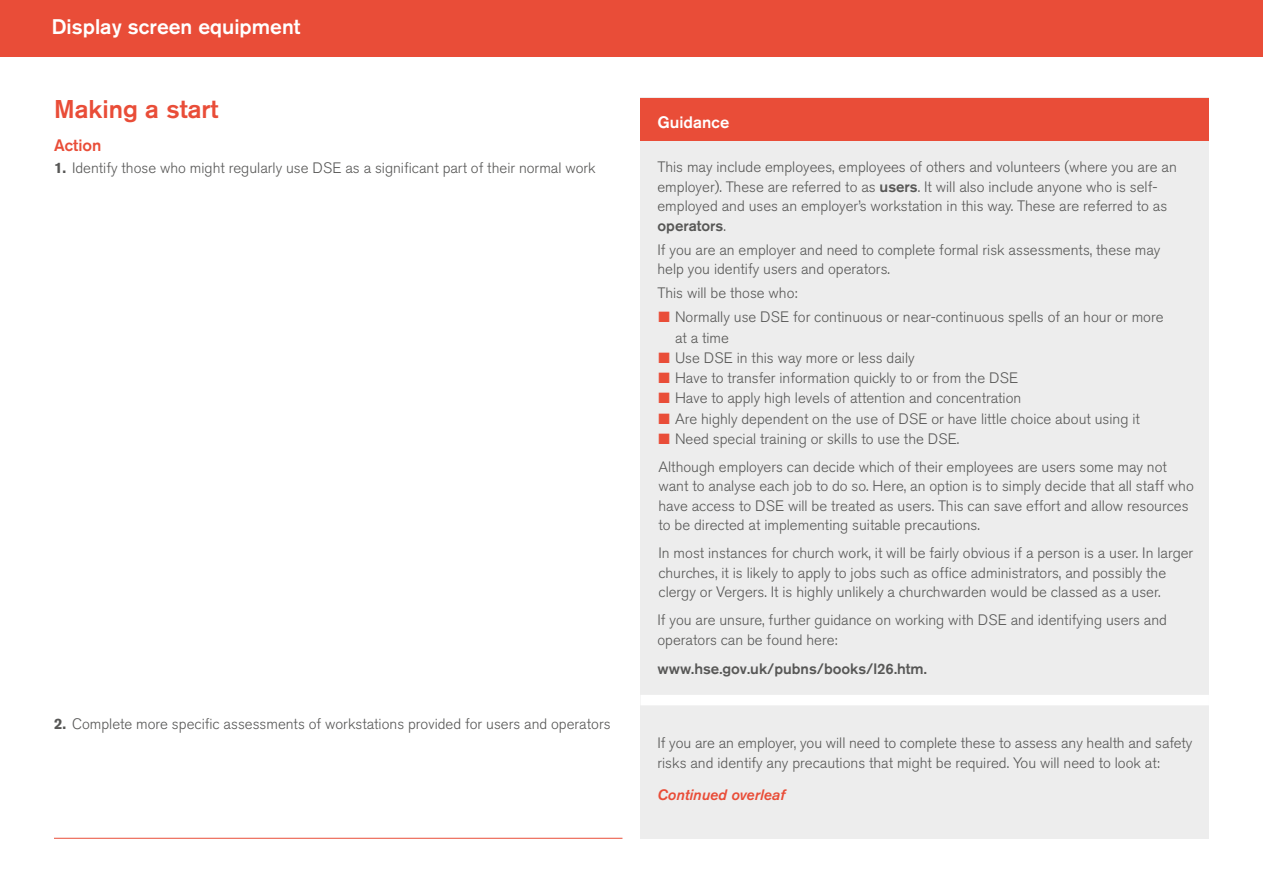
<style>
.page{position:relative;width:1263px;height:893px;background:#fff}
.page>*{position:absolute;margin:0;border:0;box-sizing:border-box;transform-origin:0 0}
.t1{font:500 25.5px "Akzidenz Grotesk BQ";color:#e94d38}
.t2{font:500 21px "Akzidenz Grotesk BQ";color:#fff}
.t3{font:500 16.5px "Akzidenz Grotesk BQ";color:#fff}
.t4{font:500 16.5px "Akzidenz Grotesk BQ";color:#e94d38}
.t5{font:300 15px/19.5px "Akzidenz Grotesk BQ";color:#575756}
.t6{font:500 15px "Akzidenz Grotesk BQ";color:#575756}
.t7{font:italic 15px "Akzidenz Grotesk BQ Med";color:#e94d38}
.s1{font-weight:700}
.s2{font-weight:500}
.s3{color:#e94d38}
</style>
<div class="page">
<hr style="left:54px;top:838px;width:568px;height:1px;background:#e94d38">
<div style="left:0;top:0;width:1263px;height:56px;background:#e94d38"></div>
<div style="left:640px;top:98px;width:569px;height:741px;background:#ededed"></div>
<div style="left:640px;top:695px;width:569px;height:10px;background:#fff"></div>
<div style="left:640px;top:98px;width:569px;height:42px;background:#e94d38"></div>
<h2 class="t2" style="left:52px;top:14px;width:250px">Display screen equipment</h2>
<h1 class="t1" style="left:54px;top:93px;width:166px">Making a start</h1>
<p class="t4" style="left:54px;top:135px;width:49px">Action</p>
<p class="t5" style="left:54px;top:158px;width:543px"><span class="s1">1.</span> Identify those who might regularly use DSE as a significant part of their normal work</p>
<p class="t5" style="left:54px;top:715px;width:558px"><span class="s1">2.</span> Complete more specific assessments of workstations provided for users and operators</p>
<p class="t3" style="left:657px;top:112px;width:73px">Guidance</p>
<p class="t5" style="left:657px;top:158px;width:521px">This may include employees, employees of others and volunteers (where you are an employer). These are referred to as <span class="s2">users</span>. It will also include anyone who is self&shy;employed and uses an employer’s workstation in this way. These are referred to as <span class="s2">operators</span>.</p>
<p class="t5" style="left:657px;top:240px;width:504px">If you are an employer and need to complete formal risk assessments, these may help you identify users and operators.</p>
<p class="t5" style="left:657px;top:283px;width:142px">This will be those who:</p>
<p class="t5" style="left:675px;top:307px;width:490px;line-height:20.2px;text-indent:-16px"><span class="s3">■</span> Normally use DSE for continuous or near-continuous spells of an hour or more at a time</p>
<p class="t5" style="left:658px;top:348px;width:258px"><span class="s3">■</span> Use DSE in this way more or less daily</p>
<p class="t5" style="left:658px;top:368px;width:361px"><span class="s3">■</span> Have to transfer information quickly to or from the DSE</p>
<p class="t5" style="left:658px;top:389px;width:364px"><span class="s3">■</span> Have to apply high levels of attention and concentration</p>
<p class="t5" style="left:658px;top:409px;width:483px"><span class="s3">■</span> Are highly dependent on the use of DSE or have little choice about using it</p>
<p class="t5" style="left:658px;top:425px;width:510px;line-height:28px"><span class="s3">■</span> Need special training or skills to use the DSE.<br>Although employers can decide which of their employees are users some may not</p>
<p class="t5" style="left:658px;top:477px;width:537px">want to analyse each job to do so. Here, an option is to simply decide that all staff who have access to DSE will be treated as users. This can save effort and allow resources to be directed at implementing suitable precautions.</p>
<p class="t5" style="left:658px;top:544px;width:536px">In most instances for church work, it will be fairly obvious if a person is a user. In larger churches, it is likely to apply to jobs such as office administrators, and possibly the clergy or Vergers. It is highly unlikely a churchwarden would be classed as a user.</p>
<p class="t5" style="left:657px;top:611px;width:511px">If you are unsure, further guidance on working with DSE and identifying users and operators can be found here:</p>
<p class="t6" style="left:657px;top:659px;width:271px">www.hse.gov.uk/pubns/books/l26.htm.</p>
<p class="t5" style="left:657px;top:734px;width:536px">If you are an employer, you will need to complete these to assess any health and safety risks and identify any precautions that might be required. You will need to look at:</p>
<p class="t7" style="left:657px;top:786px;width:129px">Continued overleaf</p>
</div>
